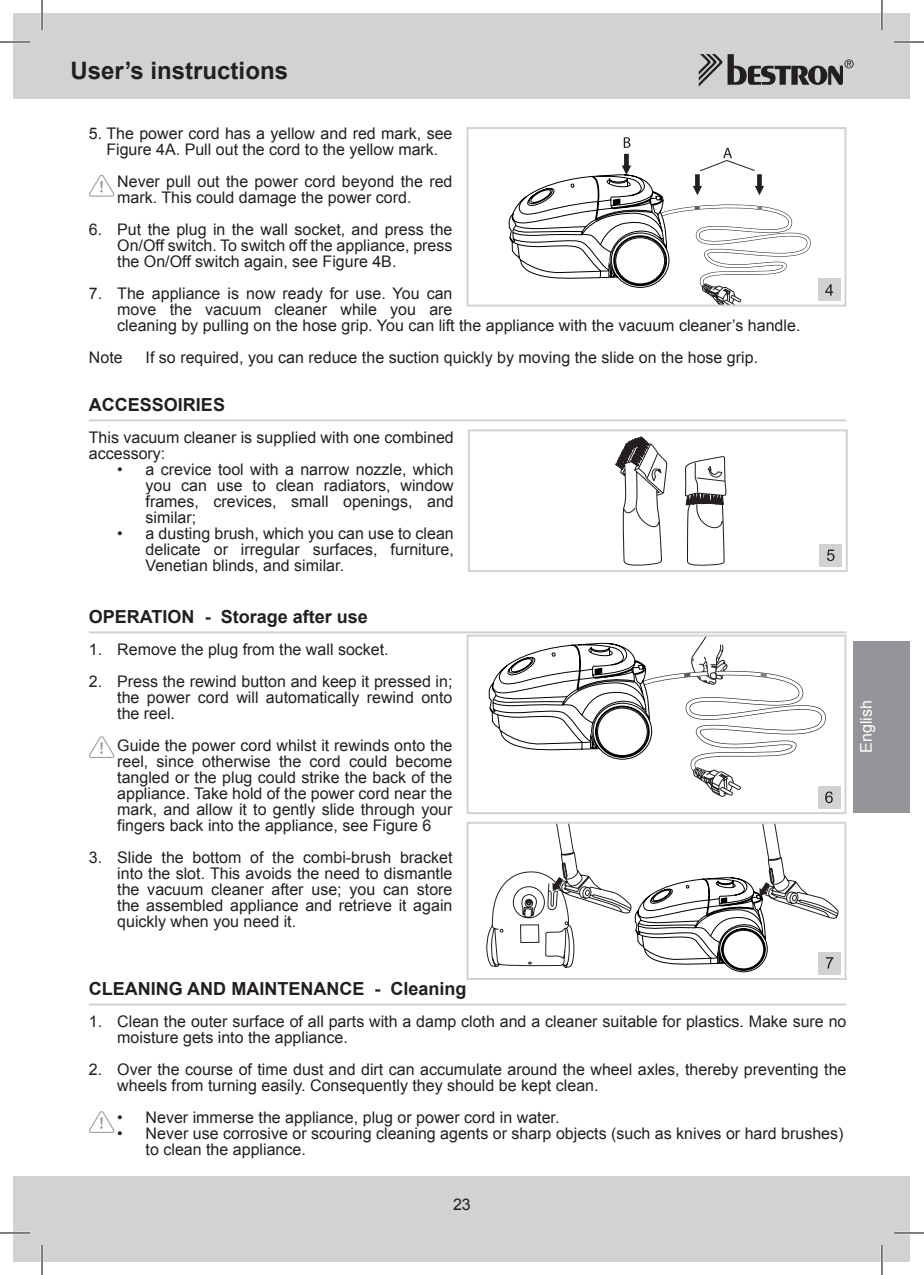
<style>
.page{position:relative;width:924px;height:1275px;background:#fff}
.page>*{position:absolute;margin:0;border:0;box-sizing:border-box;transform-origin:0 0}
.t1{font:700 24px "Arial";color:#231f20}
.t2{font:700 18px "Arial";color:#231f20}
.t3{font:16px/16px "Arial";color:#231f20}
.t4{font:16px "Arial";color:#fff}
</style>
<div class="page">
<div style="left:14px;top:14px;width:895px;height:85px;background:#d1d2d4"></div>
<div style="left:14px;top:1176px;width:895px;height:85px;background:#d1d2d4"></div>
<svg style="left:698px;top:54px;width:155px;height:33px"></svg>
<div style="left:853px;top:641px;width:56px;height:171px;background:#939598"></div>
<hr style="left:89px;top:419px;width:757px;height:2px;background:#d1d2d4">
<hr style="left:89px;top:631px;width:757px;height:2px;background:#d1d2d4">
<hr style="left:89px;top:1003px;width:757px;height:2px;background:#d1d2d4">
<svg style="left:89px;top:175px;width:25px;height:22px"></svg>
<svg style="left:89px;top:736px;width:25px;height:22px"></svg>
<svg style="left:89px;top:1111px;width:25px;height:22px"></svg>
<div style="left:817px;top:278px;width:23px;height:23px;background:#d1d2d4"></div>
<svg style="left:508px;top:137px;width:302px;height:166px"></svg>
<div style="left:466px;top:127px;width:380px;height:179px;border:2px solid #d1d2d4"></div>
<svg style="left:825px;top:284px;width:7px;height:12px"></svg>
<div style="left:819px;top:544px;width:22px;height:22px;background:#d1d2d4"></div>
<svg style="left:685px;top:456px;width:41px;height:109px"></svg>
<svg style="left:615px;top:436px;width:52px;height:129px"></svg>
<div style="left:467px;top:429px;width:380px;height:143px;border:2px solid #d1d2d4"></div>
<svg style="left:827px;top:549px;width:7px;height:12px"></svg>
<div style="left:817px;top:786px;width:23px;height:22px;background:#d1d2d4"></div>
<div style="left:466px;top:634px;width:380px;height:180px;border:2px solid #d1d2d4"></div>
<svg style="left:488px;top:636px;width:344px;height:167px"></svg>
<div style="left:817px;top:951px;width:23px;height:23px;background:#d1d2d4"></div>
<div style="left:466px;top:822px;width:380px;height:158px;border:2px solid #d1d2d4"></div>
<svg style="left:486px;top:823px;width:352px;height:149px"></svg>
<hr style="left:0;top:41px;width:30px;height:2px;background:#fff">
<hr style="left:893px;top:41px;width:30px;height:2px;background:#fff">
<hr style="left:0;top:1231px;width:30px;height:3px;background:#fff">
<hr style="left:893px;top:1231px;width:30px;height:3px;background:#fff">
<hr style="left:41px;top:0;width:2px;height:30px;background:#fff">
<hr style="left:41px;top:1245px;width:2px;height:30px;background:#fff">
<hr style="left:880px;top:0;width:2px;height:30px;background:#fff">
<hr style="left:880px;top:1245px;width:2px;height:30px;background:#fff">
<hr style="left:0;top:42px;width:30px;height:1px;background:#000">
<hr style="left:893px;top:42px;width:30px;height:1px;background:#000">
<hr style="left:0;top:1232px;width:30px;height:1px;background:#000">
<hr style="left:893px;top:1232px;width:30px;height:1px;background:#000">
<hr style="left:42px;top:0;width:1px;height:30px;background:#000">
<hr style="left:42px;top:1245px;width:1px;height:30px;background:#000">
<hr style="left:881px;top:0;width:1px;height:30px;background:#000">
<hr style="left:881px;top:1245px;width:1px;height:30px;background:#000">
<h1 class="t1" style="left:70px;top:55px;width:219px">User’s instructions</h1>
<p class="t3" style="left:89px;top:125px;width:365px;text-align:center">5. The power cord has a yellow and red mark, see<br>Figure 4A. Pull out the cord to the yellow mark.</p>
<p class="t3" style="left:117px;top:173px;width:336px">Never pull out the power cord beyond the red mark. This could damage the power cord.</p>
<p class="t3" style="left:117px;top:221px;width:336px;text-align:justify;text-indent:-28px">6. Put the plug in the wall socket, and press the On/Off switch. To switch off the appliance, press the On/Off switch again, see Figure 4B.</p>
<p class="t3" style="left:117px;top:285px;width:684px;text-indent:-28px">7. The appliance is now ready for use. You can<br>move the vacuum cleaner while you are<br>cleaning by pulling on the hose grip. You can lift the appliance with the vacuum cleaner’s handle.</p>
<p class="t3" style="left:89px;top:349px;width:35px">Note</p>
<p class="t3" style="left:145px;top:349px;width:613px">If so required, you can reduce the suction quickly by moving the slide on the hose grip.</p>
<p class="t2" style="left:89px;top:392px;width:138px">Accessoiries</p>
<p class="t3" style="left:89px;top:429px;width:366px">This vacuum cleaner is supplied with one combined accessory:</p>
<p class="t3" style="left:145px;top:461px;width:309px;text-align:justify;text-indent:-28px">• a crevice tool with a narrow nozzle, which you can use to clean radiators, window frames, crevices, small openings, and similar;</p>
<p class="t3" style="left:145px;top:525px;width:309px;text-align:justify;text-indent:-28px">• a dusting brush, which you can use to clean delicate or irregular surfaces, furniture, Venetian blinds, and similar.</p>
<p class="t2" style="left:89px;top:604px;width:74px">OP eRATION</p>
<p class="t2" style="left:204px;top:604px;width:165px">- Storage after use</p>
<p class="t3" style="left:89px;top:641px;width:301px">1. Remove the plug from the wall socket.</p>
<p class="t3" style="left:117px;top:673px;width:336px;text-align:justify;text-indent:-28px">2. Press the rewind button and keep it pressed in; the power cord will automatically rewind onto the reel.</p>
<p class="t3" style="left:117px;top:737px;width:336px;text-align:justify">Guide the power cord whilst it rewinds onto the reel, since otherwise the cord could become tangled or the plug could strike the back of the appliance. Take hold of the power cord near the mark, and allow it to gently slide through your fingers back into the appliance, see Figure 6</p>
<p class="t3" style="left:117px;top:849px;width:336px;text-align:justify;text-indent:-28px">3. Slide the bottom of the combi-brush bracket into the slot. This avoids the need to dismantle the vacuum cleaner after use; you can store the assembled appliance and retrieve it again quickly when you need it.</p>
<p class="t4" style="left:855px;top:753px;width:54px;rotate:-90deg">English</p>
<p class="t2" style="left:89px;top:976px;width:379px">Cleaning and maintenance - Cleaning</p>
<p class="t3" style="left:117px;top:1013px;width:730px;text-indent:-28px">1. Clean the outer surface of all parts with a damp cloth and a cleaner suitable for plastics. Make sure no moisture gets into the appliance.</p>
<p class="t3" style="left:117px;top:1061px;width:730px;text-indent:-28px">2. Over the course of time dust and dirt can accumulate around the wheel axles, thereby preventing the wheels from turning easily. Consequently they should be kept clean.</p>
<p class="t3" style="left:117px;top:1109px;width:443px">• Never immerse the appliance, plug or power cord in water.</p>
<p class="t3" style="left:145px;top:1125px;width:699px;text-indent:-28px">• Never use corrosive or scouring cleaning agents or sharp objects (such as knives or hard brushes) to clean the appliance.</p>
<p class="t3" style="left:453px;top:1197px;width:19px">23</p>
</div>
